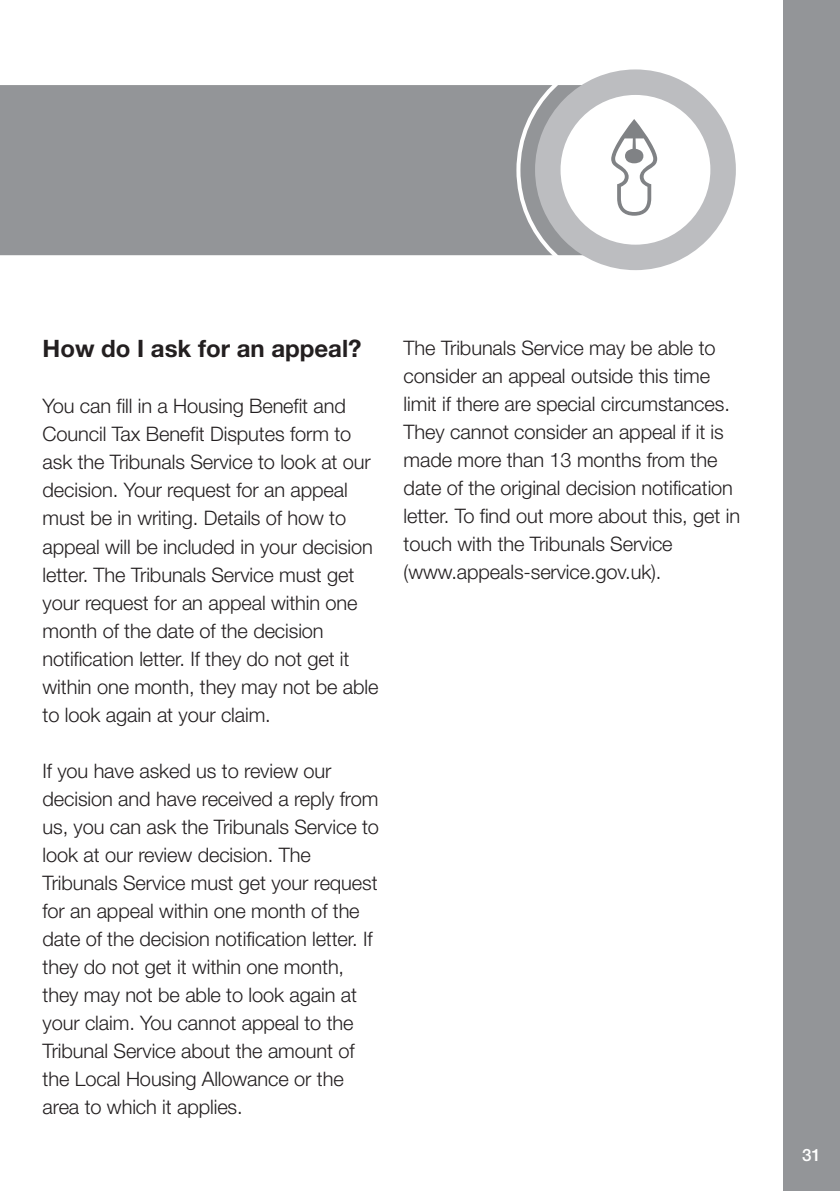
<style>
.page{position:relative;width:840px;height:1191px;background:#fff}
.page>*{position:absolute;margin:0;border:0;box-sizing:border-box;transform-origin:0 0}
.t1{font:700 24px "Helvetica Neue";color:#231f20}
.t2{font:300 20px/28px "Helvetica Neue";letter-spacing:-.005em;color:#231f20}
.t3{font:500 17px "Helvetica Neue";color:#fff}
</style>
<div class="page">
<div style="left:782px;top:0;width:57px;height:1191px;background:#939598"></div>
<div style="left:0;top:85px;width:516px;height:170px;background:#939598"></div>
<svg style="left:516px;top:85px;width:220px;height:171px"></svg>
<svg style="left:534px;top:69px;width:201px;height:201px"></svg>
<svg style="left:547px;top:82px;width:176px;height:175px"></svg>
<p class="t1" style="left:43px;top:340px;width:320px">How do I ask for an appeal?</p>
<p class="t2" style="left:43px;top:394px;width:337px">You can fill in a Housing Benefit and Council Tax Benefit Disputes form to ask the Tribunals Service to look at our decision. Your request for an appeal must be in writing. Details of how to appeal will be included in your decision letter. The Tribunals Service must get your request for an appeal within one month of the date of the decision notification letter. If they do not get it within one month, they may not be able to look again at your claim.</p>
<p class="t2" style="left:43px;top:758px;width:338px">If you have asked us to review our decision and have received a reply from us, you can ask the Tribunals Service to look at our review decision. The Tribunals Service must get your request for an appeal within one month of the date of the decision notification letter. If they do not get it within one month, they may not be able to look again at your claim. You cannot appeal to the Tribunal Service about the amount of the Local Housing Allowance or the area to which it applies.</p>
<p class="t2" style="left:403px;top:335px;width:338px">The Tribunals Service may be able to consider an appeal outside this time limit if there are special circumstances.<br>They cannot consider an appeal if it is made more than 13 months from the date of the original decision notification letter. To find out more about this, get in touch with the Tribunals Service (www.appeals-service.gov.uk).</p>
<p class="t3" style="left:801px;top:1148px;width:20px">31</p>
</div>
